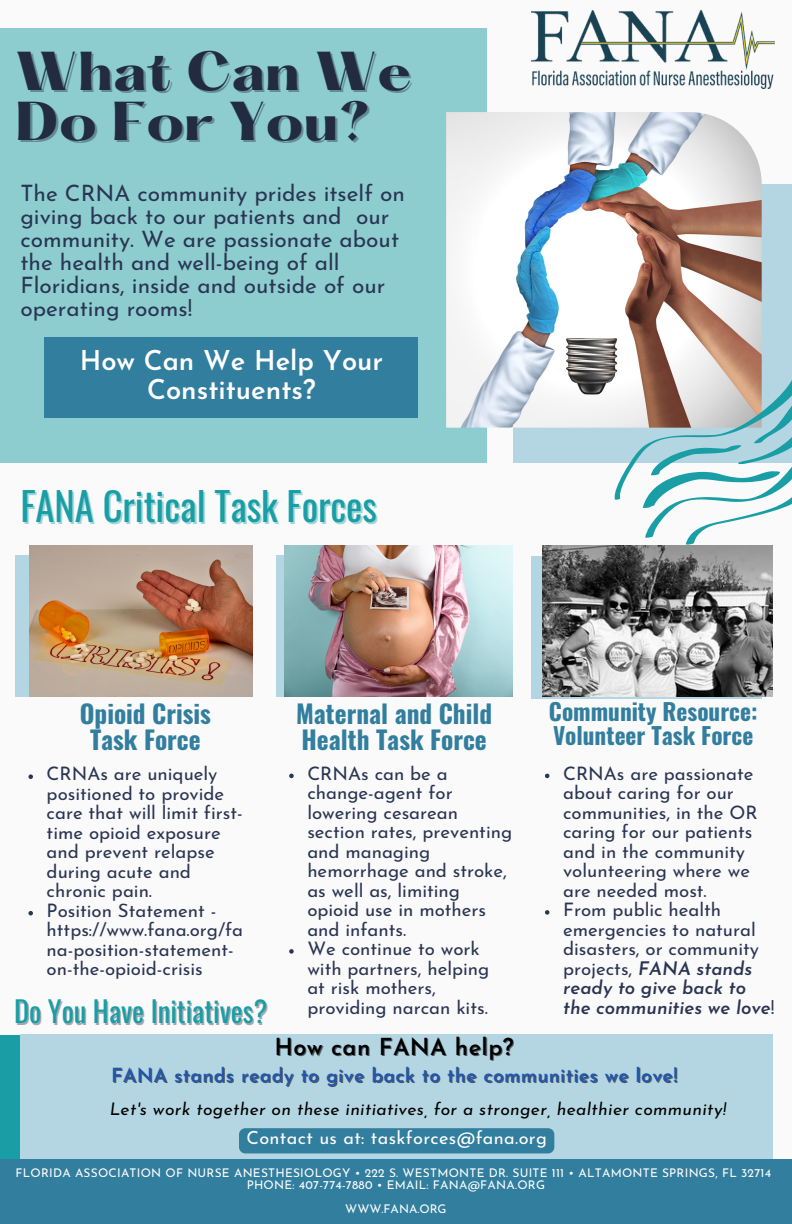
<style>
.page{position:relative;width:792px;height:1224px;background:#fafafa}
.page>*{position:absolute;margin:0;border:0;box-sizing:border-box;transform-origin:0 0}
.t1{font:800 47.8px/49.8px "Hatton";color:#222b41}
.t2{font:38.6px "Oswald";color:#1a9ea5}
.t3{font:28.6px "Oswald";color:#1a9ea5}
.t4{font:600 27.2px/28.4px "Josefin Sans";color:#fff;text-align:center}
.t5{font:700 25.2px/25.6px "Oswald";color:#327e9e}
.t6{font:600 23.4px "Josefin Sans";letter-spacing:.02em;color:#000}
.t7{font:700 23.2px "Oswald";color:#327e9e}
.t8{font:22.6px/23px "Josefin Sans";color:#2a3552}
.t9{font:600 19.4px "Josefin Sans";letter-spacing:.02em;color:#2255af}
.t10{font:18.6px/19.6px "Josefin Sans";color:#2a3552}
.t11{font:18.2px "Josefin Sans";letter-spacing:.02em;color:#fff}
.t12{font:italic 17.4px "Josefin Sans";letter-spacing:.02em;color:#000}
.t13{font:12px "Josefin Sans";letter-spacing:.02em;color:#fff}
.t14{font:12px "Josefin Sans";color:#fff}
.s1{font-weight:600;font-style:italic}
</style>
<div class="page">
<div style="left:0;top:1035px;width:487px;height:189px;background:#1a9ea5"></div>
<div style="left:0;top:28px;width:487px;height:435px;background:#8dcdd0"></div>
<div style="left:513px;top:184px;width:279px;height:279px;background:#b4d6e2"></div>
<div style="left:15px;top:556px;width:236px;height:141px;background:#b4d6e2"></div>
<div style="left:276px;top:556px;width:237px;height:141px;background:#b4d6e2"></div>
<div style="left:531px;top:556px;width:231px;height:142px;background:#b4d6e2"></div>
<div style="left:20px;top:1035px;width:753px;height:185px;background:#b4d6e2"></div>
<div style="left:45px;top:338px;width:373px;height:80px;background:#327e9e"></div>
<div style="left:0;top:1160px;width:792px;height:64px;background:#327e9e"></div>
<img style="left:446px;top:112px;width:316px;height:316px">
<img style="left:285px;top:545px;width:228px;height:152px">
<img style="left:29px;top:545px;width:224px;height:152px">
<img style="left:543px;top:545px;width:229px;height:152px">
<svg style="left:615px;top:353px;width:177px;height:192px"></svg>
<img style="left:531px;top:11px;width:243px;height:78px">
<svg style="left:28px;top:774px;width:5px;height:5px"></svg>
<svg style="left:28px;top:911px;width:5px;height:4px"></svg>
<svg style="left:289px;top:774px;width:5px;height:4px"></svg>
<svg style="left:289px;top:949px;width:5px;height:5px"></svg>
<svg style="left:545px;top:774px;width:4px;height:4px"></svg>
<svg style="left:545px;top:910px;width:4px;height:5px"></svg>
<div style="left:239px;top:1128px;width:315px;height:25px;background:#327e9e"></div>
<p class="t1" style="left:15px;top:52px;width:398px">What Can We<br>Do For You?</p>
<p class="t8" style="left:20px;top:184px;width:386px">The CRNA community prides itself on giving back to our patients and our community. We are passionate about the health and well-being of all<br>Floridians, inside and outside of our operating rooms!</p>
<p class="t4" style="left:80px;top:349px;width:305px">How Can We Help Your<br>Constituents?</p>
<p class="t2" style="left:20px;top:476px;width:358px">FANA Critical Task Forces</p>
<p class="t5" style="left:80px;top:700px;width:133px">Opioid Crisis</p>
<p class="t5" style="left:90px;top:726px;width:112px">Task Force</p>
<p class="t10" style="left:47px;top:766px;width:198px">CRNAs are uniquely positioned to provide care that will limit first&shy;time opioid exposure and prevent relapse during acute and chronic pain.</p>
<p class="t10" style="left:47px;top:903px;width:198px">Position Statement - https://www.fana.org/fa na-position-statement&shy;on-the-opioid-crisis</p>
<p class="t3" style="left:14px;top:989px;width:255px">Do You Have Initiatives?</p>
<p class="t5" style="left:296px;top:700px;width:197px">Maternal and Child<br>Health Task Force</p>
<p class="t7" style="left:549px;top:693px;width:210px">Community Resource:</p>
<p class="t7" style="left:553px;top:717px;width:202px">Volunteer Task Force</p>
<p class="t10" style="left:307px;top:765px;width:206px">CRNAs can be a change-agent for lowering cesarean section rates, preventing and managing hemorrhage and stroke, as well as, limiting opioid use in mothers and infants.</p>
<p class="t10" style="left:307px;top:941px;width:183px">We continue to work with partners, helping at risk mothers, providing narcan kits.</p>
<p class="t10" style="left:563px;top:765px;width:196px">CRNAs are passionate about caring for our communities, in the OR caring for our patients and in the community volunteering where we are needed most.</p>
<p class="t10" style="left:563px;top:902px;width:213px">From public health emergencies to natural disasters, or community projects, <span class="s1">FANA stands ready to give back to the communities we love</span>!</p>
<p class="t6" style="left:275px;top:1037px;width:241px">How can FANA help?</p>
<p class="t9" style="left:111px;top:1067px;width:568px">FANA stands ready to give back to the communities we love!</p>
<p class="t12" style="left:110px;top:1102px;width:618px">Let's work together on these initiatives, for a stronger, healthier community!</p>
<p class="t11" style="left:246px;top:1130px;width:302px">Contact us at: taskforces@fana.org</p>
<p class="t13" style="left:16px;top:1168px;width:757px">FLORIDA ASSOCIATION OF NURSE ANESTHESIOLOGY • 222 S. WESTMONTE DR. SUITE 111 • ALTAMONTE SPRINGS, FL 32714</p>
<p class="t13" style="left:247px;top:1180px;width:300px">PHONE: 407-774-7880 • EMAIL: FANA@FANA.ORG</p>
<p class="t14" style="left:345px;top:1204px;width:103px">WWW.FANA.ORG</p>
</div>
